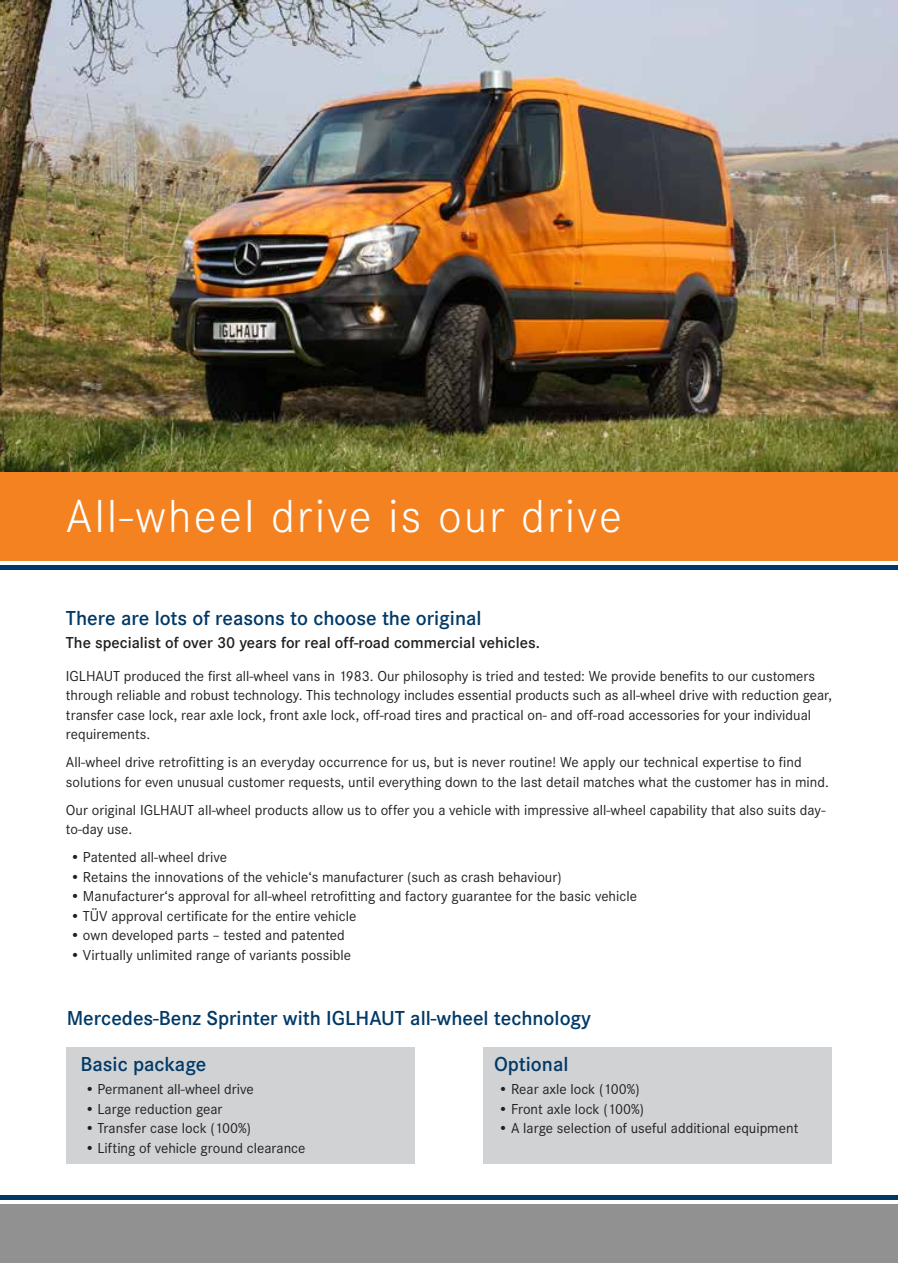
<style>
.page{position:relative;width:898px;height:1263px;background:#fff}
.page>*{position:absolute;margin:0;border:0;box-sizing:border-box;transform-origin:0 0}
.t1{font:300 48px "Corporate S";letter-spacing:.05em;color:#fff}
.t2{font:600 21px/45px "Corporate S";color:#003967}
.t3{font:600 16.5px "Corporate S";color:#231f20}
.t4{font:15px/19.5px "Corporate S";color:#231f20}
</style>
<div class="page">
<img style="left:0;top:0;width:897px;height:472px">
<div style="left:0;top:1204px;width:897px;height:59px;background:#919191"></div>
<hr style="left:0;top:1196px;width:897px;height:4px;background:#003967">
<hr style="left:0;top:565px;width:897px;height:4px;background:#003967">
<div style="left:0;top:472px;width:897px;height:88px;background:#f58220"></div>
<div style="left:66px;top:1047px;width:349px;height:117px;background:#d1d2d4"></div>
<div style="left:483px;top:1047px;width:348px;height:117px;background:#d1d2d4"></div>
<h1 class="t1" style="left:66px;top:489px;width:557px">All-wheel drive is our drive</h1>
<h2 class="t2" style="left:66px;top:595px;width:417px">There are lots of reasons to choose the original</h2>
<p class="t3" style="left:66px;top:633px;width:475px">The specialist of over 30 years for real off-road commercial vehicles.</p>
<p class="t4" style="left:66px;top:666px;width:767px">IGLHAUT produced the first all-wheel vans in 1983. Our philosophy is tried and tested: We provide benefits to our customers through reliable and robust technology. This technology includes essential products such as all-wheel drive with reduction gear, transfer case lock, rear axle lock, front axle lock, off-road tires and practical on- and off-road accessories for your individual requirements.</p>
<p class="t4" style="left:66px;top:753px;width:764px">All-wheel drive retrofitting is an everyday occurrence for us, but is never routine! We apply our technical expertise to find solutions for even unusual customer requests, until everything down to the last detail matches what the customer has in mind.</p>
<p class="t4" style="left:66px;top:800px;width:760px">Our original IGLHAUT all-wheel products allow us to offer you a vehicle with impressive all-wheel capability that also suits day&shy;to-day use.</p>
<p class="t4" style="left:70px;top:848px;width:158px">• Patented all-wheel drive</p>
<p class="t4" style="left:70px;top:867px;width:492px">• Retains the innovations of the vehicle‘s manufacturer (such as crash behaviour)</p>
<p class="t4" style="left:70px;top:887px;width:568px">• Manufacturer‘s approval for all-wheel retrofitting and factory guarantee for the basic vehicle</p>
<p class="t4" style="left:70px;top:906px;width:287px">• TÜV approval certificate for the entire vehicle</p>
<p class="t4" style="left:70px;top:926px;width:276px">• own developed parts – tested and patented</p>
<p class="t4" style="left:70px;top:945px;width:282px">• Virtually unlimited range of variants possible</p>
<h2 class="t2" style="left:494px;top:996px;width:99px;text-indent:-427px">Mercedes-Benz Sprinter with IGLHAUT all-wheel technology<br>Optional</h2>
<p class="t4" style="left:498px;top:1079px;width:143px">• Rear axle lock (100%)</p>
<p class="t4" style="left:498px;top:1099px;width:147px">• Front axle lock (100%)</p>
<p class="t4" style="left:498px;top:1118px;width:301px">• A large selection of useful additional equipment</p>
<h2 class="t2" style="left:80px;top:1041px;width:127px">Basic package</h2>
<p class="t4" style="left:85px;top:1079px;width:170px">• Permanent all-wheel drive</p>
<p class="t4" style="left:85px;top:1099px;width:139px">• Large reduction gear</p>
<p class="t4" style="left:85px;top:1118px;width:168px">• Transfer case lock (100%)</p>
<p class="t4" style="left:85px;top:1138px;width:222px">• Lifting of vehicle ground clearance</p>
</div>
